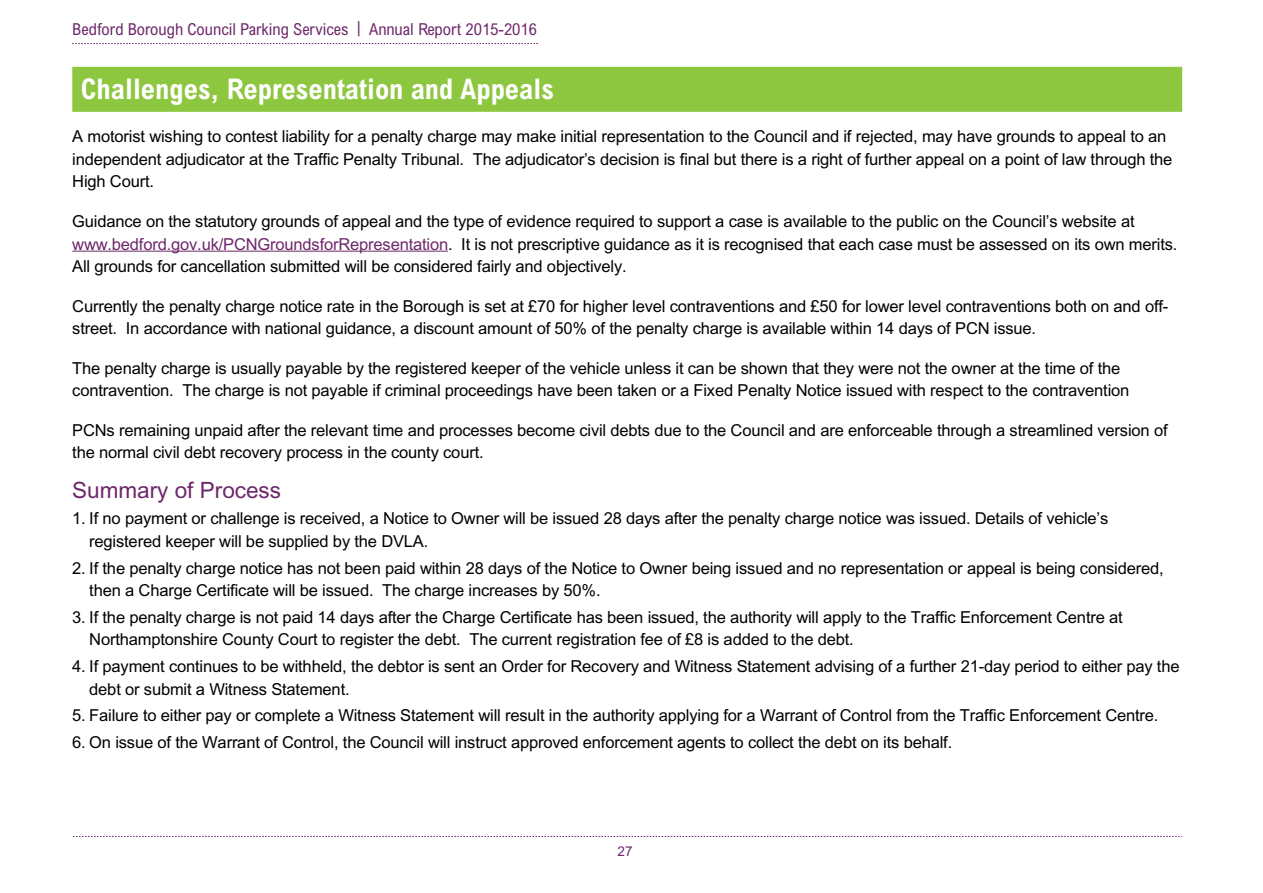
<style>
.page{position:relative;width:1263px;height:893px;background:#fff}
.page>*{position:absolute;margin:0;border:0;box-sizing:border-box;transform-origin:0 0}
.t1{font:700 condensed 28.5px "Arial";color:#fff}
.t2{font:22.5px "Arial";color:#6d276a}
.t3{font:16.5px/22.5px "Arial";letter-spacing:-.01em;color:#000}
.t4{font:condensed 16.5px "Arial";color:#6d276a}
.t5{font:13.5px "Arial";color:#6d276a}
.s1{color:#6d276a}
</style>
<div class="page">
<svg style="left:73px;top:836px;width:1109px;height:1px"></svg>
<svg style="left:72px;top:43px;width:466px;height:1px"></svg>
<div style="left:72px;top:67px;width:1110px;height:45px;background:#8dc63f"></div>
<hr style="left:72px;top:251px;width:376px;height:1px;background:#6d276a">
<p class="t4" style="left:72px;top:19px;width:466px">Bedford Borough Council Parking Services | Annual Report 2015-2016</p>
<h1 class="t1" style="left:81px;top:72px;width:475px">Challenges, Representation and Appeals</h1>
<p class="t3" style="left:72px;top:125px;width:1102px">A motorist wishing to contest liability for a penalty charge may make initial representation to the Council and if rejected, may have grounds to appeal to an independent adjudicator at the Traffic Penalty Tribunal. The adjudicator’s decision is final but there is a right of further appeal on a point of law through the<br>High Court.</p>
<p class="t3" style="left:72px;top:210px;width:1107px">Guidance on the statutory grounds of appeal and the type of evidence required to support a case is available to the public on the Council’s website at <span class="s1">www.bedford.gov.uk/PCNGroundsforRepresentation</span>. It is not prescriptive guidance as it is recognised that each case must be assessed on its own merits.<br>All grounds for cancellation submitted will be considered fairly and objectively.</p>
<p class="t3" style="left:72px;top:294px;width:1097px">Currently the penalty charge notice rate in the Borough is set at £70 for higher level contraventions and £50 for lower level contraventions both on and off&shy;street. In accordance with national guidance, a discount amount of 50% of the penalty charge is available within 14 days of PCN issue.</p>
<p class="t3" style="left:72px;top:356px;width:1059px">The penalty charge is usually payable by the registered keeper of the vehicle unless it can be shown that they were not the owner at the time of the contravention. The charge is not payable if criminal proceedings have been taken or a Fixed Penalty Notice issued with respect to the contravention</p>
<p class="t3" style="left:72px;top:418px;width:1097px">PCNs remaining unpaid after the relevant time and processes become civil debts due to the Council and are enforceable through a streamlined version of the normal civil debt recovery process in the county court.</p>
<h2 class="t2" style="left:72px;top:477px;width:210px">Summary of Process</h2>
<p class="t3" style="left:89px;top:507px;width:1020px;text-indent:-17px">1. If no payment or challenge is received, a Notice to Owner will be issued 28 days after the penalty charge notice was issued. Details of vehicle’s registered keeper will be supplied by the DVLA.</p>
<p class="t3" style="left:89px;top:556px;width:1076px;text-indent:-17px">2. If the penalty charge notice has not been paid within 28 days of the Notice to Owner being issued and no representation or appeal is being considered, then a Charge Certificate will be issued. The charge increases by 50%.</p>
<p class="t3" style="left:89px;top:606px;width:1035px;text-indent:-17px">3. If the penalty charge is not paid 14 days after the Charge Certificate has been issued, the authority will apply to the Traffic Enforcement Centre at<br>Northamptonshire County Court to register the debt. The current registration fee of £8 is added to the debt.</p>
<p class="t3" style="left:89px;top:655px;width:1092px;text-indent:-17px">4. If payment continues to be withheld, the debtor is sent an Order for Recovery and Witness Statement advising of a further 21-day period to either pay the debt or submit a Witness Statement.</p>
<p class="t3" style="left:72px;top:704px;width:1088px">5. Failure to either pay or complete a Witness Statement will result in the authority applying for a Warrant of Control from the Traffic Enforcement Centre.</p>
<p class="t3" style="left:72px;top:731px;width:881px">6. On issue of the Warrant of Control, the Council will instruct approved enforcement agents to collect the debt on its behalf.</p>
<p class="t5" style="left:618px;top:844px;width:17px">27</p>
</div>
